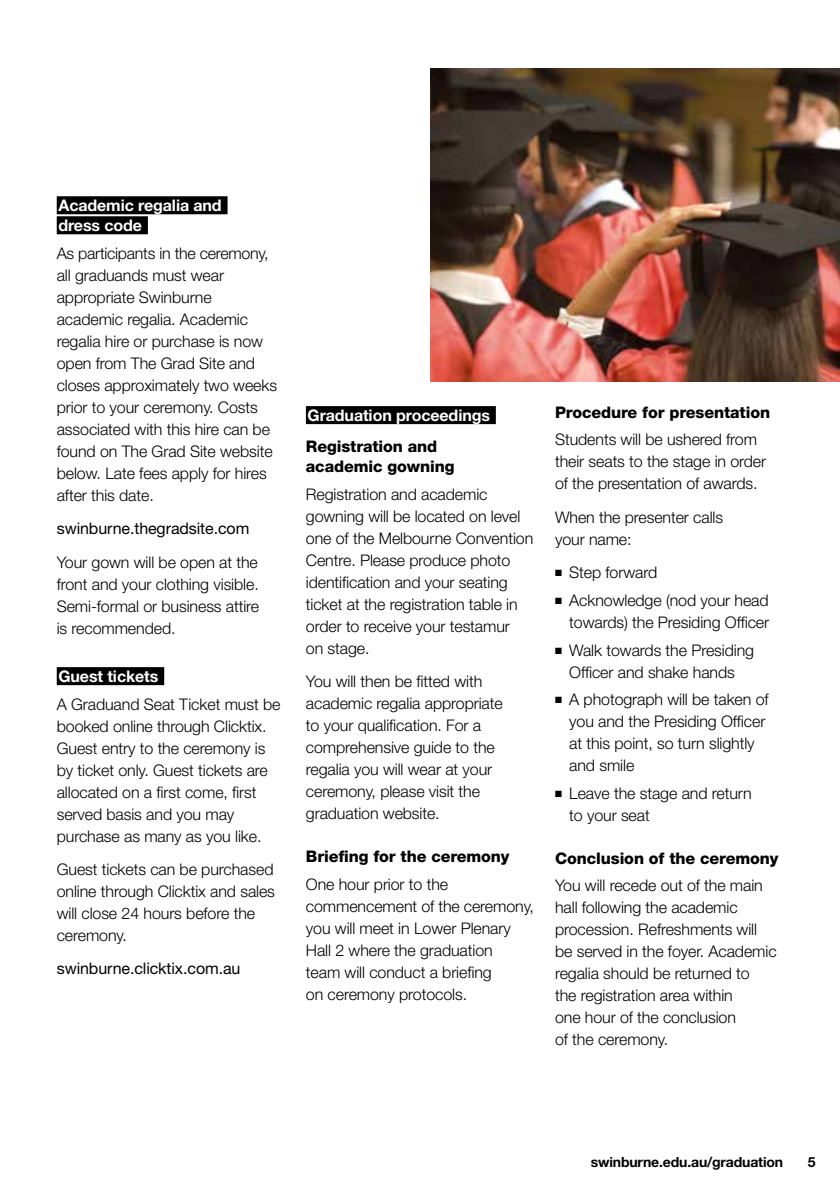
<style>
.page{position:relative;width:840px;height:1191px;background:#fff}
.page>*{position:absolute;margin:0;border:0;box-sizing:border-box;transform-origin:0 0}
.t1{font:300 16px/22px "Helvetica Neue";letter-spacing:-.005em;color:#000}
.t2{font:800 16px/20px "Helvetica Neue";letter-spacing:-.005em;color:#000}
.t3{font:700 16px/20px "Helvetica Neue";letter-spacing:-.005em;color:#fff}
.t4{font:16px "Helvetica Neue";letter-spacing:-.005em;color:#000}
.t5{font:700 14px "Helvetica Neue";letter-spacing:-.01em;color:#000}
</style>
<div class="page">
<div style="left:57px;top:196px;width:170px;height:18px;background:#000"></div>
<div style="left:57px;top:216px;width:91px;height:18px;background:#000"></div>
<div style="left:57px;top:667px;width:107px;height:18px;background:#000"></div>
<div style="left:306px;top:406px;width:189px;height:18px;background:#000"></div>
<img style="left:430px;top:68px;width:409px;height:313px">
<p class="t3" style="left:58px;top:195px;width:165px">Academic regalia and dress code</p>
<p class="t1" style="left:57px;top:242px;width:222px">As participants in the ceremony, all graduands must wear appropriate Swinburne academic regalia. Academic regalia hire or purchase is now open from The Grad Site and closes approximately two weeks prior to your ceremony. Costs associated with this hire can be found on The Grad Site website below. Late fees apply for hires after this date.</p>
<p class="t4" style="left:57px;top:519px;width:194px">swinburne.thegradsite.com</p>
<p class="t1" style="left:57px;top:550px;width:204px;text-align:justify">Your gown will be open at the front and your clothing visible.<br>Semi-formal or business attire is recommended.</p>
<p class="t3" style="left:58px;top:666px;width:101px">Guest tickets</p>
<p class="t1" style="left:57px;top:692px;width:225px">A Graduand Seat Ticket must be booked online through Clicktix.<br>Guest entry to the ceremony is by ticket only. Guest tickets are allocated on a first come, first served basis and you may purchase as many as you like.</p>
<p class="t1" style="left:57px;top:858px;width:220px">Guest tickets can be purchased online through Clicktix and sales will close 24 hours before the ceremony.</p>
<p class="t4" style="left:57px;top:959px;width:185px">swinburne.clicktix.com.au</p>
<p class="t3" style="left:307px;top:405px;width:184px">Graduation proceedings</p>
<p class="t2" style="left:306px;top:436px;width:150px">Registration and academic gowning</p>
<p class="t1" style="left:306px;top:483px;width:229px">Registration and academic gowning will be located on level one of the Melbourne Convention<br>Centre. Please produce photo identification and your seating ticket at the registration table in order to receive your testamur<br>on stage.</p>
<p class="t1" style="left:306px;top:670px;width:198px">You will then be fitted with academic regalia appropriate to your qualification. For a comprehensive guide to the regalia you will wear at your ceremony, please visit the graduation website.</p>
<p class="t2" style="left:306px;top:846px;width:205px">Briefing for the ceremony</p>
<p class="t1" style="left:306px;top:872px;width:229px">One hour prior to the commencement of the ceremony, you will meet in Lower Plenary<br>Hall 2 where the graduation<br>team will conduct a briefing<br>on ceremony protocols.</p>
<p class="t2" style="left:554px;top:402px;width:216px">Procedure for presentation</p>
<p class="t1" style="left:554px;top:428px;width:212px">Students will be ushered from their seats to the stage in order of the presentation of awards.</p>
<p class="t1" style="left:554px;top:506px;width:169px">When the presenter calls your name:</p>
<p class="t1" style="left:554px;top:561px;width:104px">■ Step forward</p>
<p class="t1" style="left:554px;top:589px;width:215px;text-align:right">■ Acknowledge (nod your head towards) the Presiding Officer</p>
<p class="t1" style="left:554px;top:638px;width:200px;text-align:center">■ Walk towards the Presiding<br>Officer and shake hands</p>
<p class="t1" style="left:569px;top:688px;width:201px;text-indent:-14px">■ A photograph will be taken of you and the Presiding Officer at this point, so turn slightly and smile</p>
<p class="t1" style="left:569px;top:782px;width:184px;text-indent:-14px">■ Leave the stage and return to your seat</p>
<p class="t2" style="left:554px;top:848px;width:225px">Conclusion of the ceremony</p>
<p class="t1" style="left:554px;top:874px;width:223px">You will recede out of the main hall following the academic procession. Refreshments will be served in the foyer. Academic regalia should be returned to<br>the registration area within<br>one hour of the conclusion<br>of the ceremony.</p>
<p class="t5" style="left:590px;top:1153px;width:194px">swinburne.edu.au/graduation</p>
<p class="t5" style="left:807px;top:1153px;width:9px">5</p>
</div>
